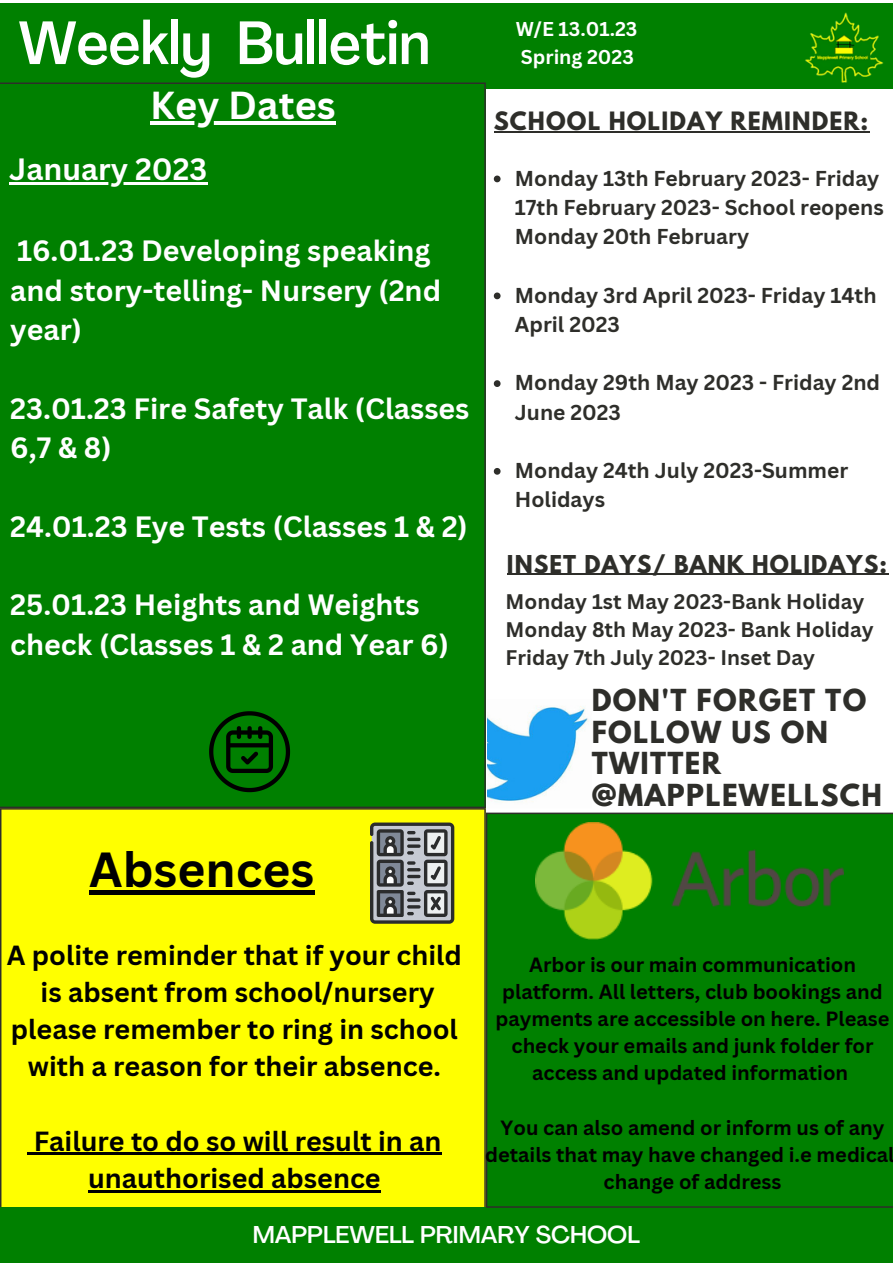
<style>
.page{position:relative;width:893px;height:1264px;background:#fff}
.page>*{position:absolute;margin:0;border:0;box-sizing:border-box;transform-origin:0 0}
.t1{font:500 condensed 60.15px "Agrandir";color:#fff}
.t2{font:700 48px "Canva Sans";color:#000}
.t3{font:700 37.95px "Canva Sans";color:#fff}
.t4{font:700 30px "Canva Sans";color:#fff}
.t5{font:700 28.65px/39.3px "Canva Sans";color:#fff}
.t6{font:700 27px/37px "Canva Sans";color:#000;text-align:center}
.t7{font:700 26.85px/31.5px "League Spartan";letter-spacing:.05em;color:#2e2e2a}
.t8{font:500 24px "Agrandir";color:#fff}
.t9{font:700 22.35px "League Spartan";letter-spacing:.05em;color:#2e2e2a}
.t10{font:700 21.75px "League Spartan";letter-spacing:.05em;color:#2e2e2a}
.t11{font:700 21px/29.2px "Canva Sans";color:#2e2e2a}
.t12{font:700 20.55px/28px "Canva Sans";color:#2e2e2a}
.t13{font:700 20.1px/27.2px "Canva Sans";color:#000;text-align:center}
.t14{font:700 19.5px/28.2px "Canva Sans";color:#fff}
</style>
<div class="page">
<div style="left:0;top:3px;width:892px;height:86px;background:#008000"></div>
<div style="left:0;top:808px;width:485px;height:399px;background:#ff0"></div>
<div style="left:0;top:82px;width:485px;height:726px;background:#008000"></div>
<div style="left:0;top:1207px;width:892px;height:55px;background:#008000"></div>
<img style="left:488px;top:706px;width:101px;height:96px">
<svg style="left:209px;top:711px;width:81px;height:81px;background:#005800"></svg>
<img style="left:805px;top:12px;width:79px;height:71px">
<div style="left:486px;top:812px;width:406px;height:395px;background:#008000"></div>
<img style="left:535px;top:822px;width:308px;height:117px">
<svg style="left:370px;top:822px;width:84px;height:101px;background:#7f8284"></svg>
<svg style="left:494px;top:175px;width:6px;height:7px"></svg>
<svg style="left:494px;top:292px;width:6px;height:7px"></svg>
<svg style="left:494px;top:380px;width:6px;height:7px"></svg>
<svg style="left:494px;top:468px;width:6px;height:6px"></svg>
<hr style="left:494px;top:131px;width:375px;height:2px;background:#2e2e2a">
<hr style="left:507px;top:574px;width:381px;height:1px;background:#2e2e2a">
<hr style="left:150px;top:121px;width:186px;height:4px;background:#fff">
<hr style="left:9px;top:182px;width:198px;height:3px;background:#fff">
<hr style="left:89px;top:890px;width:225px;height:4px;background:#000">
<svg style="left:27px;top:1152px;width:7px;height:2px"></svg>
<hr style="left:34px;top:1152px;width:407px;height:2px;background:#000">
<hr style="left:88px;top:1189px;width:293px;height:3px;background:#000">
<h1 class="t1" style="left:19px;top:19px;width:413px">Weekly Bulletin</h1>
<p class="t14" style="left:515px;top:14px;width:123px">W/E 13.01.23<br>Spring 2023</p>
<h3 class="t3" style="left:150px;top:79px;width:187px">Key Dates</h3>
<h3 class="t4" style="left:9px;top:148px;width:199px">January 2023</h3>
<h3 class="t5" style="left:10px;top:230px;width:432px">16.01.23 Developing speaking and story-telling- Nursery (2nd year)</h3>
<h3 class="t5" style="left:10px;top:388px;width:460px">23.01.23 Fire Safety Talk (Classes<br>6,7 &amp; 8)</h3>
<h3 class="t5" style="left:10px;top:506px;width:459px">24.01.23 Eye Tests (Classes 1 &amp; 2)</h3>
<h3 class="t5" style="left:10px;top:584px;width:440px">25.01.23 Heights and Weights check (Classes 1 &amp; 2 and Year 6)</h3>
<h2 class="t2" style="left:89px;top:835px;width:226px">Absences</h2>
<p class="t9" style="left:494px;top:110px;width:376px">SCHOOL HOLIDAY REMINDER:</p>
<p class="t11" style="left:515px;top:163px;width:370px">Monday 13th February 2023- Friday<br>17th February 2023- School reopens<br>Monday 20th February</p>
<p class="t11" style="left:515px;top:280px;width:363px">Monday 3rd April 2023- Friday 14th<br>April 2023</p>
<p class="t11" style="left:515px;top:367px;width:367px">Monday 29th May 2023 - Friday 2nd<br>June 2023</p>
<p class="t11" style="left:515px;top:455px;width:335px">Monday 24th July 2023-Summer<br>Holidays</p>
<p class="t10" style="left:507px;top:553px;width:381px">INSET DAYS/ BANK HOLIDAYS:</p>
<p class="t12" style="left:505px;top:586px;width:370px">Monday 1st May 2023-Bank Holiday<br>Monday 8th May 2023- Bank Holiday<br>Friday 7th July 2023- Inset Day</p>
<h3 class="t7" style="left:591px;top:688px;width:292px">DON'T FORGET TO<br>FOLLOW US ON<br>TWITTER @MAPPLEWELLSCH</h3>
<h3 class="t6" style="left:7px;top:936px;width:456px">A polite reminder that if your child is absent from school/nursery please remember to ring in school with a reason for their absence.</h3>
<h3 class="t6" style="left:34px;top:1121px;width:409px">Failure to do so will result in an unauthorised absence</h3>
<p class="t13" style="left:495px;top:950px;width:395px">Arbor is our main communication platform. All letters, club bookings and payments are accessible on here. Please check your emails and junk folder for access and updated information</p>
<p class="t13" style="left:485px;top:1113px;width:411px">You can also amend or inform us of any details that may have changed i.e medical change of address</p>
<p class="t8" style="left:253px;top:1225px;width:388px">MAPPLEWELL PRIMARY SCHOOL</p>
</div>
